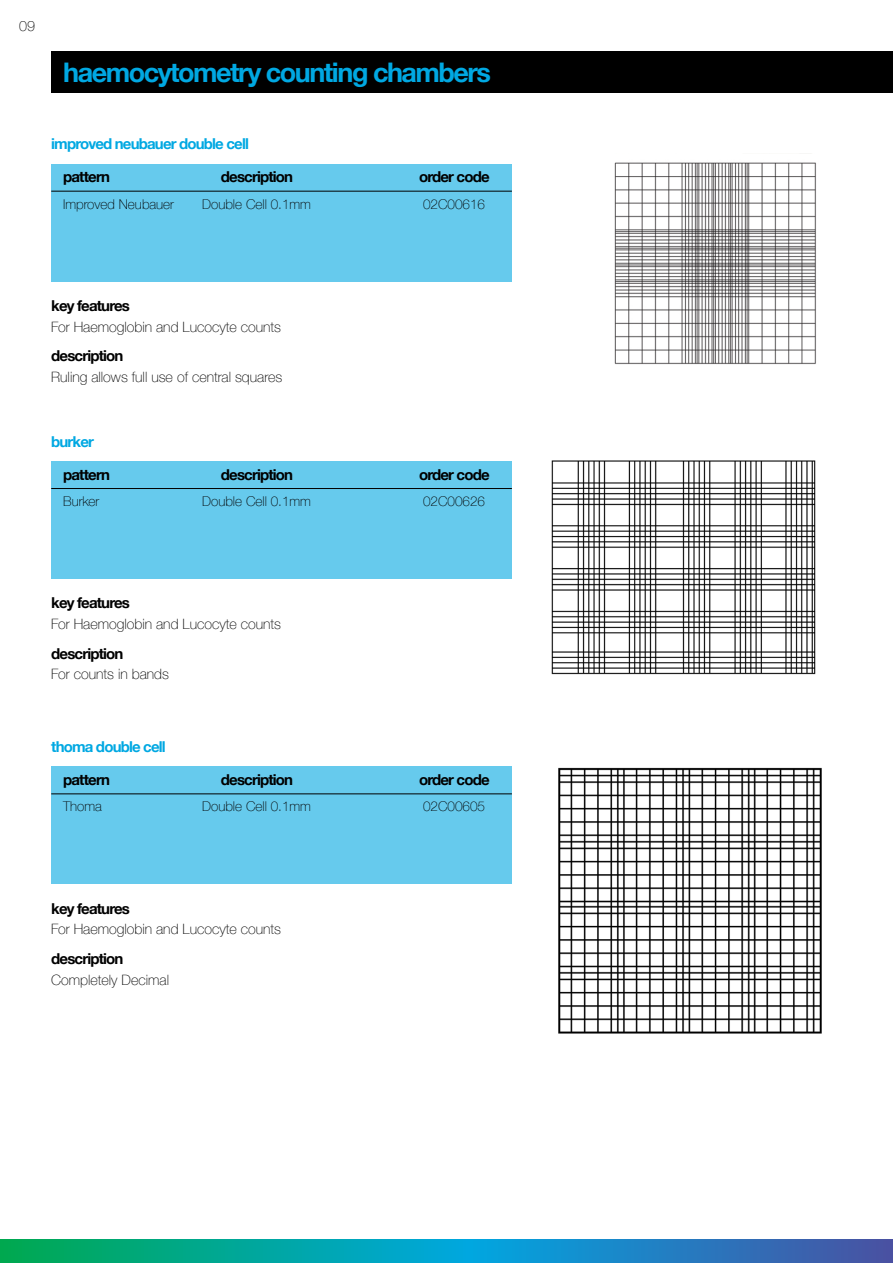
<style>
.page{position:relative;width:893px;height:1263px;background:#fff}
.page>*{position:absolute;margin:0;border:0;box-sizing:border-box;transform-origin:0 0}
.t1{font:700 27px "Helvetica Neue";letter-spacing:-.055em;color:#00a8e2}
.t2{font:700 15px "Helvetica Neue";letter-spacing:-.055em;color:#000}
.t3{font:700 15px "Helvetica Neue";letter-spacing:-.055em;color:#00a8e2}
.t4{font:100 14.25px "Helvetica Neue";color:#000}
.t5{font:100 13.5px "Helvetica Neue";color:#000}
</style>
<div class="page">
<img style="left:558px;top:767px;width:264px;height:267px">
<div style="left:51px;top:164px;width:461px;height:117px;background:#66caed"></div>
<hr style="left:51px;top:191px;width:461px;height:1px;background:#000">
<div style="left:51px;top:51px;width:842px;height:42px;background:#000"></div>
<div style="left:51px;top:461px;width:461px;height:118px;background:#66caed"></div>
<hr style="left:51px;top:488px;width:461px;height:1px;background:#000">
<img style="left:551px;top:460px;width:265px;height:215px">
<div style="left:51px;top:767px;width:461px;height:117px;background:#66caed"></div>
<hr style="left:51px;top:794px;width:461px;height:1px;background:#000">
<img style="left:614px;top:162px;width:202px;height:203px">
<svg style="left:0;top:1240px;width:893px;height:23px"></svg>
<p class="t4" style="left:19px;top:15px;width:17px">09</p>
<h1 class="t1" style="left:63px;top:51px;width:429px">haemocytometry counting chambers</h1>
<p class="t3" style="left:51px;top:132px;width:199px">improved neubauer double cell</p>
<p class="t2" style="left:63px;top:165px;width:48px">pattern</p>
<p class="t2" style="left:221px;top:165px;width:74px">description</p>
<p class="t2" style="left:419px;top:165px;width:72px">order code</p>
<p class="t5" style="left:202px;top:194px;width:110px">Double Cell 0.1mm</p>
<p class="t5" style="left:423px;top:194px;width:64px">02C00616</p>
<p class="t5" style="left:63px;top:194px;width:112px">Improved Neubauer</p>
<p class="t2" style="left:51px;top:294px;width:80px">key features</p>
<p class="t4" style="left:51px;top:316px;width:231px">For Haemoglobin and Lucocyte counts</p>
<p class="t2" style="left:51px;top:344px;width:74px">description</p>
<p class="t4" style="left:51px;top:366px;width:233px">Ruling allows full use of central squares</p>
<p class="t3" style="left:51px;top:429px;width:44px">burker</p>
<p class="t2" style="left:63px;top:462px;width:48px">pattern</p>
<p class="t2" style="left:221px;top:462px;width:74px">description</p>
<p class="t2" style="left:419px;top:462px;width:72px">order code</p>
<p class="t5" style="left:202px;top:491px;width:110px">Double Cell 0.1mm</p>
<p class="t5" style="left:423px;top:491px;width:64px">02C00626</p>
<p class="t5" style="left:63px;top:491px;width:38px">Burker</p>
<p class="t2" style="left:51px;top:591px;width:80px">key features</p>
<p class="t4" style="left:51px;top:613px;width:231px">For Haemoglobin and Lucocyte counts</p>
<p class="t2" style="left:51px;top:641px;width:74px">description</p>
<p class="t4" style="left:51px;top:663px;width:119px">For counts in bands</p>
<p class="t3" style="left:51px;top:735px;width:116px">thoma double cell</p>
<p class="t2" style="left:63px;top:768px;width:48px">pattern</p>
<p class="t2" style="left:221px;top:768px;width:74px">description</p>
<p class="t2" style="left:419px;top:768px;width:72px">order code</p>
<p class="t5" style="left:202px;top:796px;width:110px">Double Cell 0.1mm</p>
<p class="t5" style="left:423px;top:796px;width:64px">02C00605</p>
<p class="t5" style="left:63px;top:796px;width:40px">Thoma</p>
<p class="t2" style="left:51px;top:897px;width:80px">key features</p>
<p class="t4" style="left:51px;top:918px;width:231px">For Haemoglobin and Lucocyte counts</p>
<p class="t2" style="left:51px;top:947px;width:74px">description</p>
<p class="t4" style="left:51px;top:969px;width:119px">Completely Decimal</p>
</div>
